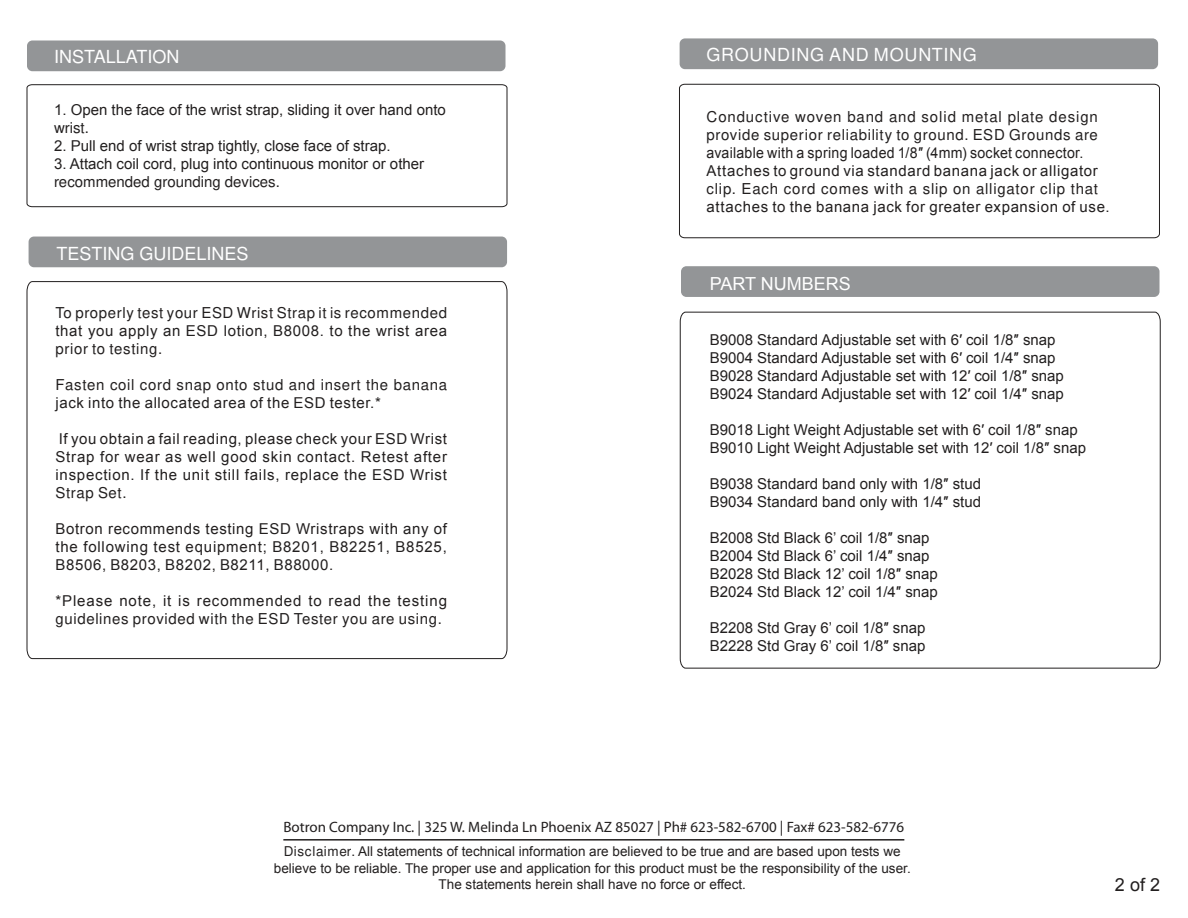
<style>
.page{position:relative;width:1188px;height:918px;background:#fff}
.page>*{position:absolute;margin:0;border:0;box-sizing:border-box;transform-origin:0 0}
.t1{font:18px "Arial";color:#fff}
.t2{font:18px "Arial";letter-spacing:.04em;color:#fff}
.t3{font:18px "Arial";color:#221f1f}
.t4{font:15px/18px "Arial";color:#221f1f}
.t5{font:15px/18px "Arial";letter-spacing:.045em;color:#221f1f}
.t6{font:15px/18px "Arial";letter-spacing:.04em;color:#221f1f}
.t7{font:15px "Myriad Pro";color:#221f1f}
.t8{font:13.5px/16.2px "Arial";color:#221f1f;text-align:center}
.s1{font-weight:700}
</style>
<div class="page">
<div style="left:680px;top:38px;width:478px;height:31px;background:#939597;border-radius:5px"></div>
<svg style="left:679px;top:84px;width:481px;height:155px"></svg>
<div style="left:29px;top:237px;width:478px;height:30px;background:#939597;border-radius:5px"></div>
<div style="left:27px;top:40px;width:479px;height:31px;background:#939597;border-radius:5px"></div>
<svg style="left:26px;top:281px;width:482px;height:378px"></svg>
<svg style="left:26px;top:84px;width:482px;height:123px"></svg>
<hr style="left:283px;top:839px;width:621px;height:2px;background:#221f1f">
<svg style="left:679px;top:311px;width:482px;height:358px"></svg>
<div style="left:681px;top:266px;width:479px;height:31px;background:#939597;border-radius:5px"></div>
<p class="t1" style="left:54px;top:50px;width:127px">INSTALLATION</p>
<p class="t4" style="left:54px;top:101px;width:393px">1. Open the face of the wrist strap, sliding it over hand onto wrist.</p>
<p class="t4" style="left:54px;top:137px;width:338px">2. Pull end of wrist strap tightly, close face of strap.</p>
<p class="t4" style="left:54px;top:155px;width:372px">3. Attach coil cord, plug into continuous monitor or other recommended grounding devices.</p>
<p class="t1" style="left:56px;top:246px;width:194px">TESTING GUIDELINES</p>
<p class="t4" style="left:56px;top:305px;width:393px;text-align:justify">To properly test your ESD Wrist Strap it is recommended that you apply an ESD lotion, B8008. to the wrist area prior to testing.</p>
<p class="t6" style="left:56px;top:377px;width:393px">Fasten coil cord snap onto stud and insert the banana jack into the allocated area of the ESD tester.*</p>
<p class="t4" style="left:56px;top:430px;width:393px;text-align:justify">If you obtain a fail reading, please check your ESD Wrist Strap for wear as well good skin contact. Retest after inspection. If the unit still fails, replace the ESD Wrist Strap Set.</p>
<p class="t4" style="left:56px;top:520px;width:393px;text-align:justify">Botron recommends testing ESD Wristraps with any of the following test equipment; B8201, B82251, B8525, B8506, B8203, B8202, B8211, B88000.</p>
<p class="t6" style="left:56px;top:592px;width:393px">*Please note, it is recommended to read the testing guidelines provided with the ESD Tester you are using.</p>
<p class="t2" style="left:706px;top:47px;width:272px">GROUNDING AND MOUNTING</p>
<p class="t5" style="left:706px;top:110px;width:405px">Conductive woven band and solid metal plate design provide superior reliability to ground. ESD Grounds are available with a spring loaded 1/8″ (4mm) socket connector.<br>Attaches to ground via standard banana jack or alligator clip. Each cord comes with a slip on alligator clip that attaches to the banana jack for greater expansion of use.</p>
<p class="t1" style="left:710px;top:272px;width:143px">PART NUMBERS</p>
<p class="t4" style="left:710px;top:331px;width:356px">B9008 Standard Adjustable set with 6′ coil 1/8″ snap B9004 Standard Adjustable set with 6′ coil 1/4″ snap B9028 Standard Adjustable set with 12′ coil 1/8″ snap B9024 Standard Adjustable set with 12′ coil 1/4″ snap</p>
<p class="t4" style="left:710px;top:421px;width:378px">B9018 Light Weight Adjustable set with 6′ coil 1/8″ snap<br>B9010 Light Weight Adjustable set with 12′ coil 1/8″ snap</p>
<p class="t4" style="left:710px;top:475px;width:273px">B9038 Standard band only with 1/8″ stud<br>B9034 Standard band only with 1/4″ stud</p>
<p class="t4" style="left:710px;top:529px;width:230px">B2008 Std Black 6’ coil 1/8″ snap<br>B2004 Std Black 6’ coil 1/4″ snap<br>B2028 Std Black 12’ coil 1/8″ snap<br>B2024 Std Black 12’ coil 1/4″ snap</p>
<p class="t4" style="left:710px;top:619px;width:217px">B2208 Std Gray 6’ coil 1/8″ snap<br>B2228 Std Gray 6’ coil 1/8″ snap</p>
<p class="t7" style="left:283px;top:821px;width:622px">Botron Company Inc. | 325 W. Melinda Ln Phoenix AZ 85027 | Ph# 623-582-6700 | Fax# 623-582-6776</p>
<p class="t8" style="left:274px;top:844px;width:638px"><span class="s1">Disclaimer.</span> All statements of technical information are believed to be true and are based upon tests we believe to be reliable. The proper use and application for this product must be the responsibility of the user.<br>The statements herein shall have no force or effect.</p>
<p class="t3" style="left:1115px;top:873px;width:47px">2 of 2</p>
</div>
